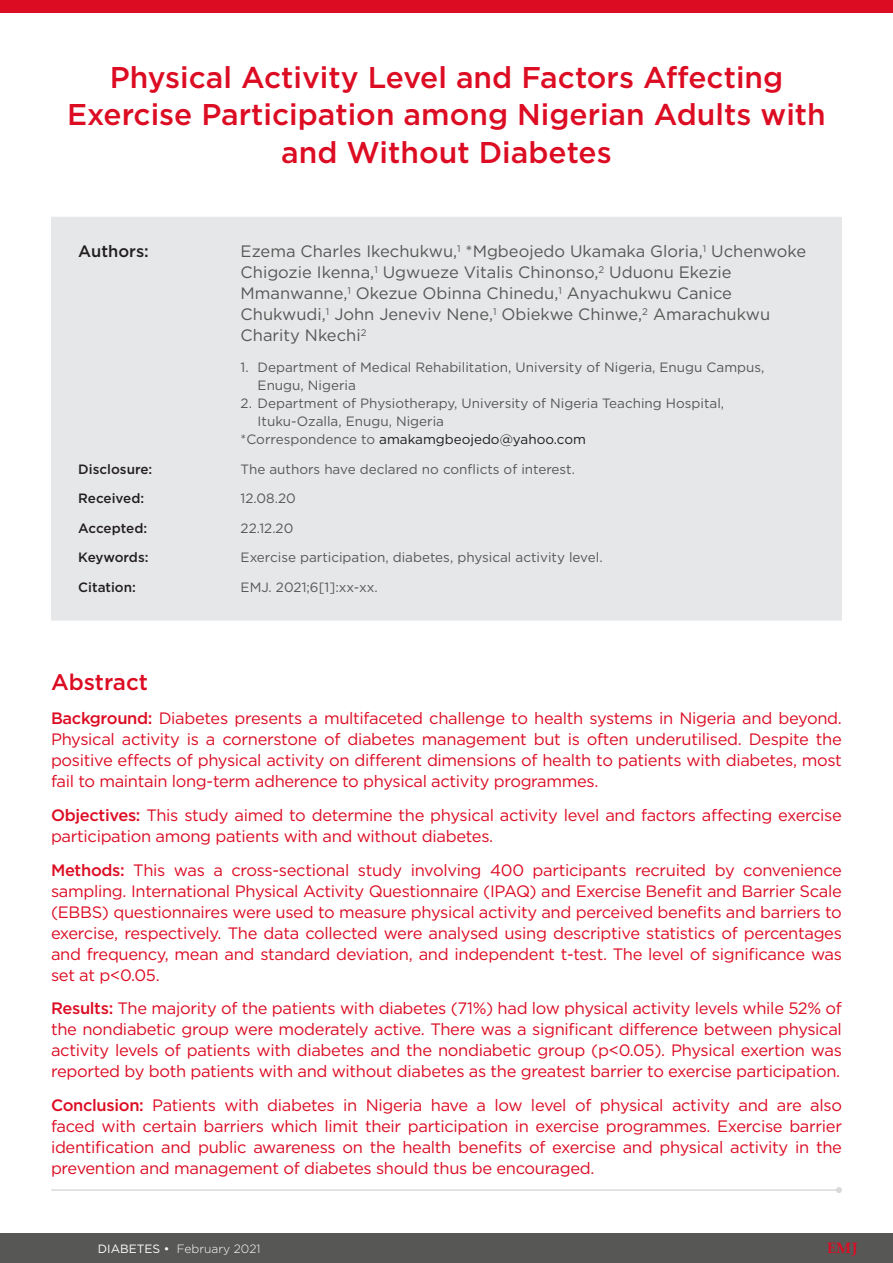
<style>
.page{position:relative;width:893px;height:1263px;background:#fff}
.page>*{position:absolute;margin:0;border:0;box-sizing:border-box;transform-origin:0 0}
.Symposium_Title{font:500 30px/37.5px "Gotham";color:#dc0c23;text-align:center}
.Meeting_Summary_Head{font:500 22.5px "Gotham";color:#dc0c23}
.Meeting_Summary_Body{font:16.5px/21px "Gotham";letter-spacing:-.02em;color:#dc0c23;text-align:justify}
.t1{font:16.5px/21px "Gotham";color:#575756}
.Article_Details__Aut{font:500 16.5px "Gotham";color:#231f20}
.t2{font:700 15px "Palatino Linotype";color:#dc0c23}
.Article_Details_Body{font:13.5px/18px "Gotham";color:#575756}
.Article_Details_Head{font:500 13.5px "Gotham";color:#231f20}
.t3{font:13.5px "Gotham";color:#1d1d1d}
.t4{font:300 12px "Gotham";color:#fff}
.s1{color:#575756}
.s2{font-weight:500}
.s3{font-weight:400}
</style>
<div class="page">
<div style="left:0;top:0;width:893px;height:13px;background:#dc0c23"></div>
<div style="left:0;top:1233px;width:893px;height:30px;background:#575756"></div>
<div style="left:51px;top:217px;width:791px;height:404px;background:#e6e7e9"></div>
<hr style="left:52px;top:1189px;width:787px;height:2px;background:#dbd9dc">
<svg style="left:836px;top:1187px;width:6px;height:6px"></svg>
<p class="Symposium_Title" style="left:67px;top:58px;width:760px">Physical Activity Level and Factors Affecting<br>Exercise Participation among Nigerian Adults with and Without Diabetes</p>
<p class="Article_Details__Aut" style="left:78px;top:241px;width:72px">Authors:</p>
<p class="t1" style="left:241px;top:241px;width:567px">Ezema Charles Ikechukwu,<sup>1</sup> *Mgbeojedo Ukamaka Gloria,<sup>1</sup> Uchenwoke Chigozie Ikenna,<sup>1</sup> Ugwueze Vitalis Chinonso,<sup>2</sup> Uduonu Ekezie Mmanwanne,<sup>1</sup> Okezue Obinna Chinedu,<sup>1</sup> Anyachukwu Canice Chukwudi,<sup>1</sup> John Jeneviv Nene,<sup>1</sup> Obiekwe Chinwe,<sup>2</sup> Amarachukwu Charity Nkechi<sup>2</sup></p>
<p class="Article_Details_Body" style="left:258px;top:358px;width:508px;text-indent:-17px">1. Department of Medical Rehabilitation, University of Nigeria, Enugu Campus,<br>Enugu, Nigeria</p>
<p class="Article_Details_Body" style="left:258px;top:394px;width:468px;text-indent:-17px">2. Department of Physiotherapy, University of Nigeria Teaching Hospital,<br>Ituku-Ozalla, Enugu, Nigeria</p>
<p class="t3" style="left:241px;top:431px;width:347px"><span class="s1">*Correspondence to</span> amakamgbeojedo@yahoo.com</p>
<p class="Article_Details_Head" style="left:78px;top:460px;width:76px">Disclosure:</p>
<p class="Article_Details_Body" style="left:241px;top:459px;width:336px">The authors have declared no conflicts of interest.</p>
<p class="Article_Details_Head" style="left:78px;top:489px;width:67px">Received:</p>
<p class="Article_Details_Body" style="left:241px;top:489px;width:57px">12.08.20</p>
<p class="Article_Details_Head" style="left:78px;top:519px;width:70px">Accepted:</p>
<p class="Article_Details_Body" style="left:241px;top:519px;width:54px">22.12.20</p>
<p class="Article_Details_Head" style="left:78px;top:549px;width:72px">Keywords:</p>
<p class="Article_Details_Body" style="left:241px;top:548px;width:363px">Exercise participation, diabetes, physical activity level.</p>
<p class="Article_Details_Head" style="left:78px;top:578px;width:59px">Citation:</p>
<p class="Article_Details_Body" style="left:241px;top:578px;width:139px">EMJ. 2021;6[1]:xx-xx.</p>
<p class="Meeting_Summary_Head" style="left:51px;top:668px;width:99px">Abstract</p>
<p class="Meeting_Summary_Body" style="left:51px;top:707px;width:792px"><span class="s2">Background:</span> Diabetes presents a multifaceted challenge to health systems in Nigeria and beyond.<br>Physical activity is a cornerstone of diabetes management but is often underutilised. Despite the positive effects of physical activity on different dimensions of health to patients with diabetes, most fail to maintain long-term adherence to physical activity programmes.</p>
<p class="Meeting_Summary_Body" style="left:51px;top:804px;width:792px"><span class="s2">Objectives:</span> This study aimed to determine the physical activity level and factors affecting exercise participation among patients with and without diabetes.</p>
<p class="Meeting_Summary_Body" style="left:51px;top:859px;width:792px"><span class="s2">Methods:</span> This was a cross-sectional study involving 400 participants recruited by convenience sampling. International Physical Activity Questionnaire (IPAQ) and Exercise Benefit and Barrier Scale (EBBS) questionnaires were used to measure physical activity and perceived benefits and barriers to exercise, respectively. The data collected were analysed using descriptive statistics of percentages and frequency, mean and standard deviation, and independent t-test. The level of significance was set at p&lt;0.05.</p>
<p class="Meeting_Summary_Body" style="left:51px;top:998px;width:792px"><span class="s2">Results:</span> The majority of the patients with diabetes (71%) had low physical activity levels while 52% of the nondiabetic group were moderately active. There was a significant difference between physical activity levels of patients with diabetes and the nondiabetic group (p&lt;0.05). Physical exertion was reported by both patients with and without diabetes as the greatest barrier to exercise participation.</p>
<p class="Meeting_Summary_Body" style="left:51px;top:1094px;width:792px"><span class="s2">Conclusion:</span> Patients with diabetes in Nigeria have a low level of physical activity and are also faced with certain barriers which limit their participation in exercise programmes. Exercise barrier identification and public awareness on the health benefits of exercise and physical activity in the prevention and management of diabetes should thus be encouraged.</p>
<p class="t4" style="left:98px;top:1241px;width:164px"><span class="s3">DIABETES •</span> February 2021</p>
<p class="t2" style="left:827px;top:1238px;width:32px">EMJ</p>
</div>
